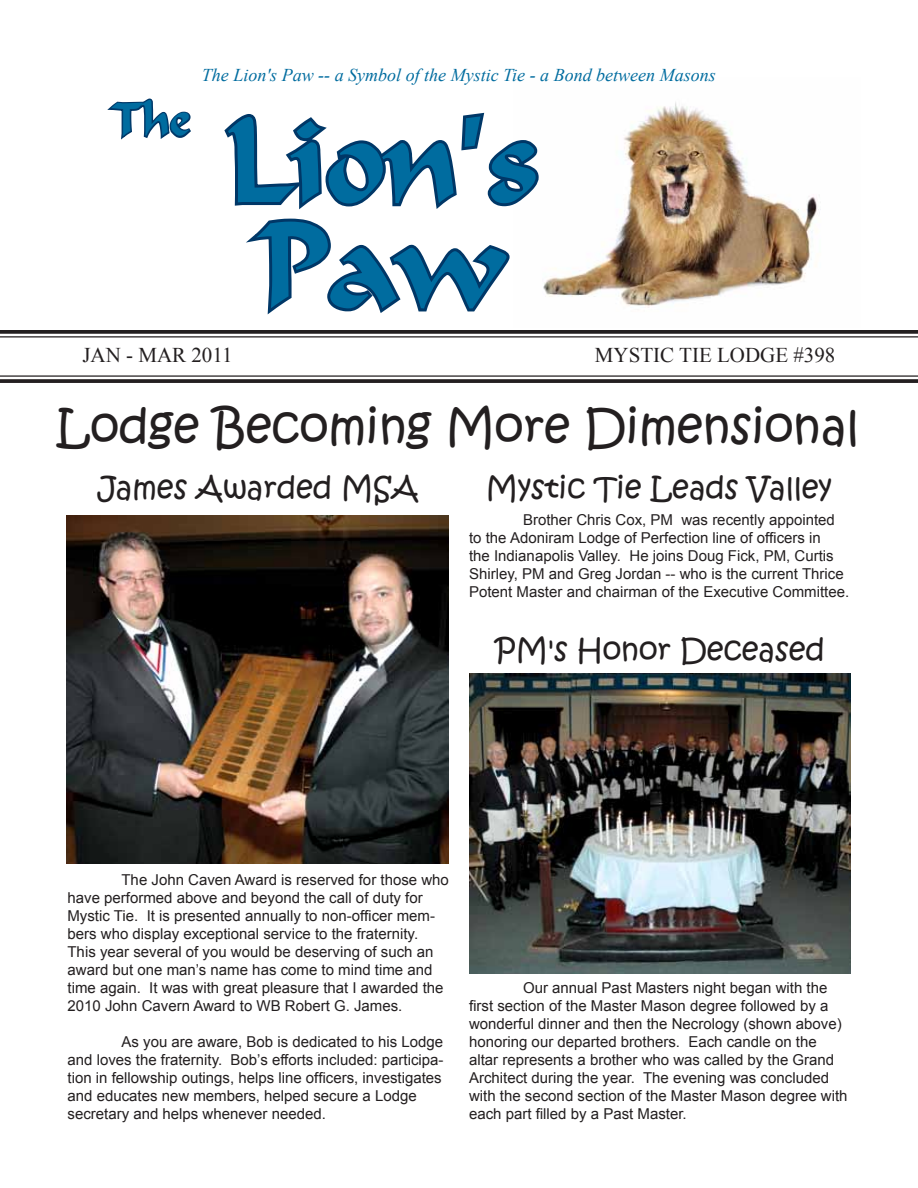
<style>
.page{position:relative;width:918px;height:1188px;background:#fff}
.page>*{position:absolute;margin:0;border:0;box-sizing:border-box;transform-origin:0 0}
.t1{font:118.5px/105px "Calligrapher";color:#006c9f}
.t2{font:46.5px "Kristen ITC";color:#231f20}
.t3{font:45px "Calligrapher";color:#006c9f}
.t4{font:30px "Kristen ITC";color:#231f20}
.t5{font:21px "Times New Roman";color:#231f20}
.t6{font:italic 18px "Times New Roman";color:#006c9f}
.t7{font:15px/18px "Arial";color:#231f20}
</style>
<div class="page">
<img style="left:543px;top:102px;width:276px;height:206px">
<svg style="left:0;top:330px;width:918px;height:4px;background:#302c2d"></svg>
<hr style="left:0;top:336px;width:918px;height:2px;background:#231f20">
<hr style="left:0;top:375px;width:918px;height:2px;background:#231f20">
<svg style="left:0;top:379px;width:918px;height:4px;background:#302c2d"></svg>
<svg style="left:224px;top:112px;width:315px;height:203px"></svg>
<svg style="left:107px;top:98px;width:84px;height:42px"></svg>
<img style="left:469px;top:674px;width:381px;height:299px">
<img style="left:67px;top:516px;width:382px;height:347px">
<p class="t3" style="left:112px;top:95px;width:80px">The</p>
<p class="t6" style="left:202px;top:63px;width:515px">The Lion's Paw -- a Symbol of the Mystic Tie - a Bond between Masons</p>
<p class="t1" style="left:226px;top:110px;width:314px">Lion's<br>Paw</p>
<p class="t5" style="left:82px;top:341px;width:152px">JAN - MAR 2011</p>
<p class="t5" style="left:595px;top:341px;width:242px">MYSTIC TIE LODGE #398</p>
<p class="t2" style="left:57px;top:396px;width:804px">Lodge Becoming More Dimensional</p>
<p class="t4" style="left:98px;top:469px;width:323px">James Awarded MSA</p>
<p class="t4" style="left:486px;top:469px;width:347px">Mystic Tie Leads Valley</p>
<p class="t7" style="left:469px;top:511px;width:382px;text-indent:54px">Brother Chris Cox, PM was recently appointed to the Adoniram Lodge of Perfection line of officers in<br>the Indianapolis Valley. He joins Doug Fick, PM, Curtis Shirley, PM and Greg Jordan -- who is the current Thrice Potent Master and chairman of the Executive Committee.</p>
<p class="t4" style="left:495px;top:630px;width:331px">PM's Honor Deceased</p>
<p class="t7" style="left:68px;top:871px;width:383px;text-indent:54px">The John Caven Award is reserved for those who have performed above and beyond the call of duty for Mystic Tie. It is presented annually to non-officer mem&shy;bers who display exceptional service to the fraternity.<br>This year several of you would be deserving of such an award but one man’s name has come to mind time and time again. It was with great pleasure that I awarded the 2010 John Cavern Award to WB Robert G. James.</p>
<p class="t7" style="left:68px;top:1033px;width:378px;text-indent:54px">As you are aware, Bob is dedicated to his Lodge and loves the fraternity. Bob’s efforts included: participa&shy;tion in fellowship outings, helps line officers, investigates and educates new members, helped secure a Lodge secretary and helps whenever needed.</p>
<p class="t7" style="left:469px;top:979px;width:380px;text-indent:54px">Our annual Past Masters night began with the first section of the Master Mason degree followed by a wonderful dinner and then the Necrology (shown above) honoring our departed brothers. Each candle on the altar represents a brother who was called by the Grand Architect during the year. The evening was concluded with the second section of the Master Mason degree with each part filled by a Past Master.</p>
</div>
